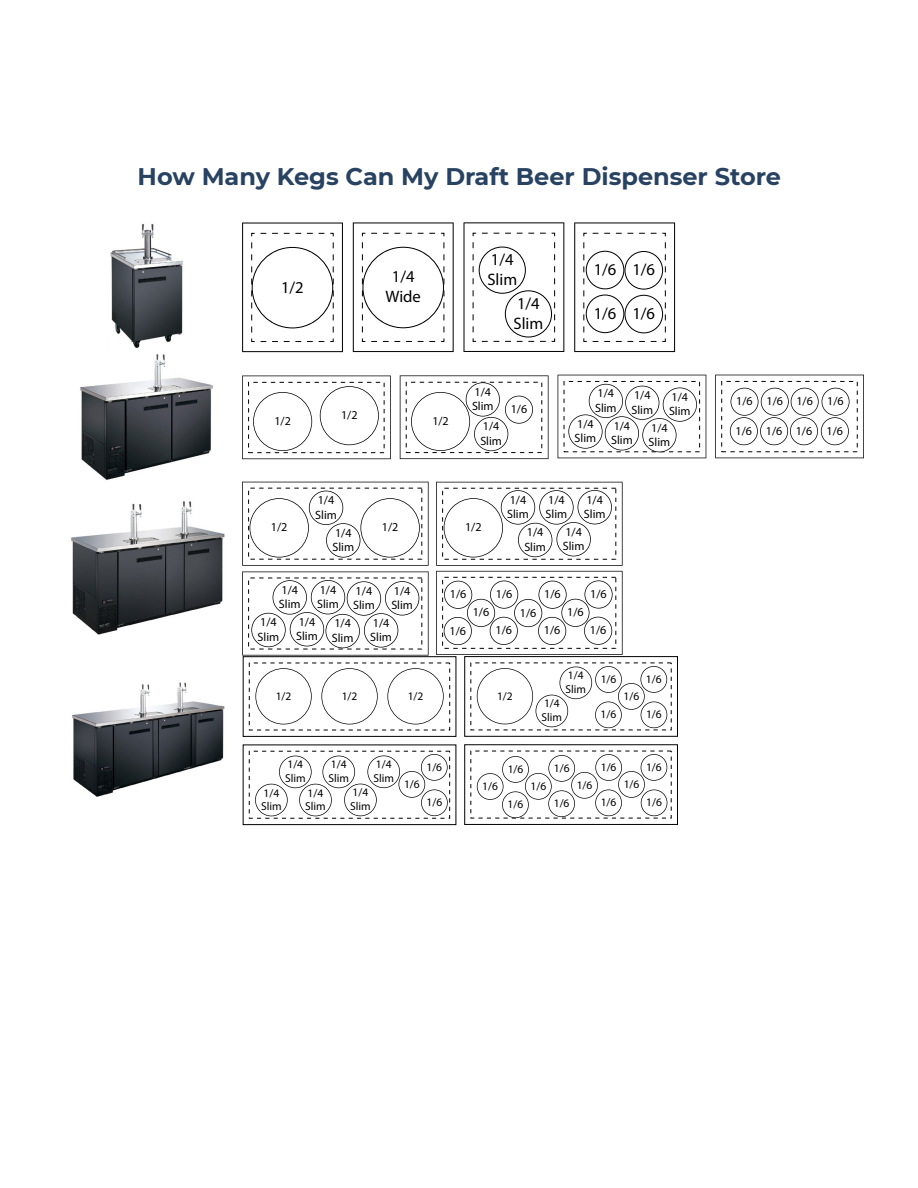
<style>
.page{position:relative;width:918px;height:1188px;background:#fff}
.page>*{position:absolute;margin:0;border:0;box-sizing:border-box;transform-origin:0 0}
.t1{font:700 24px "Montserrat";color:#284262}
.t2{font:16.65px/20px "Myriad Pro";color:#000}
.t3{font:12.15px/14.5px "Myriad Pro";color:#000}
.t4{font:12px/14.4px "Myriad Pro";color:#000}
.t5{font:11.4px/13.8px "Myriad Pro";color:#000}
</style>
<div class="page">
<svg style="left:242px;top:223px;width:101px;height:129px"></svg>
<svg style="left:353px;top:222px;width:101px;height:130px"></svg>
<svg style="left:464px;top:222px;width:100px;height:130px"></svg>
<svg style="left:574px;top:222px;width:101px;height:130px"></svg>
<svg style="left:242px;top:482px;width:187px;height:84px"></svg>
<svg style="left:242px;top:572px;width:187px;height:84px"></svg>
<svg style="left:436px;top:482px;width:187px;height:173px"></svg>
<div style="left:243px;top:656px;width:213px;height:81px;border:1px solid #000"></div>
<svg style="left:255px;top:668px;width:57px;height:56px"></svg>
<svg style="left:321px;top:668px;width:57px;height:56px"></svg>
<svg style="left:387px;top:668px;width:57px;height:56px"></svg>
<div style="left:464px;top:656px;width:214px;height:81px;border:1px solid #000"></div>
<svg style="left:477px;top:666px;width:190px;height:62px"></svg>
<div style="left:243px;top:745px;width:213px;height:80px;border:1px solid #000"></div>
<svg style="left:255px;top:754px;width:193px;height:62px"></svg>
<div style="left:464px;top:744px;width:214px;height:81px;border:1px solid #000"></div>
<svg style="left:477px;top:754px;width:190px;height:64px"></svg>
<img style="left:110px;top:224px;width:73px;height:124px">
<img style="left:80px;top:354px;width:133px;height:126px">
<img style="left:71px;top:501px;width:154px;height:134px">
<img style="left:72px;top:682px;width:153px;height:115px">
<svg style="left:242px;top:376px;width:149px;height:83px"></svg>
<svg style="left:400px;top:375px;width:149px;height:84px"></svg>
<svg style="left:558px;top:375px;width:148px;height:83px"></svg>
<svg style="left:715px;top:375px;width:149px;height:83px"></svg>
<h1 class="t1" style="left:138px;top:159px;width:645px">How Many Kegs Can My Draft Beer Dispenser Store</h1>
<h2 class="t2" style="left:281px;top:277px;width:24px">1/2</h2>
<h2 class="t2" style="left:386px;top:267px;width:37px;text-align:center">1/4<br>Wide</h2>
<h2 class="t2" style="left:487px;top:249px;width:31px">1/4<br>Slim</h2>
<h2 class="t2" style="left:514px;top:293px;width:31px">1/4<br>Slim</h2>
<h2 class="t2" style="left:594px;top:259px;width:24px">1/6</h2>
<h2 class="t2" style="left:594px;top:303px;width:24px">1/6</h2>
<h2 class="t2" style="left:632px;top:259px;width:24px">1/6</h2>
<h2 class="t2" style="left:632px;top:303px;width:24px">1/6</h2>
<p class="t4" style="left:274px;top:414px;width:18px">1/2</p>
<p class="t4" style="left:341px;top:408px;width:18px">1/2</p>
<p class="t4" style="left:432px;top:414px;width:18px">1/2</p>
<p class="t4" style="left:472px;top:384px;width:23px">1/4<br>Slim</p>
<p class="t4" style="left:480px;top:419px;width:23px">1/4<br>Slim</p>
<p class="t4" style="left:511px;top:402px;width:18px">1/6</p>
<p class="t4" style="left:595px;top:386px;width:23px">1/4<br>Slim</p>
<p class="t4" style="left:611px;top:418px;width:23px">1/4<br>Slim</p>
<p class="t4" style="left:632px;top:388px;width:23px">1/4<br>Slim</p>
<p class="t4" style="left:649px;top:420px;width:23px">1/4<br>Slim</p>
<p class="t4" style="left:669px;top:390px;width:23px">1/4<br>Slim</p>
<p class="t4" style="left:575px;top:416px;width:23px">1/4<br>Slim</p>
<p class="t3" style="left:315px;top:493px;width:23px">1/4<br>Slim</p>
<p class="t3" style="left:507px;top:492px;width:23px">1/4<br>Slim</p>
<p class="t3" style="left:546px;top:492px;width:23px">1/4<br>Slim</p>
<p class="t3" style="left:584px;top:492px;width:23px">1/4<br>Slim</p>
<p class="t3" style="left:271px;top:520px;width:18px">1/2</p>
<p class="t3" style="left:382px;top:520px;width:18px">1/2</p>
<p class="t3" style="left:332px;top:525px;width:23px">1/4<br>Slim</p>
<p class="t3" style="left:465px;top:520px;width:18px">1/2</p>
<p class="t3" style="left:524px;top:525px;width:23px">1/4<br>Slim</p>
<p class="t3" style="left:563px;top:524px;width:23px">1/4<br>Slim</p>
<p class="t3" style="left:279px;top:582px;width:23px">1/4<br>Slim</p>
<p class="t3" style="left:317px;top:582px;width:23px">1/4<br>Slim</p>
<p class="t3" style="left:332px;top:616px;width:23px">1/4<br>Slim</p>
<p class="t3" style="left:370px;top:615px;width:23px">1/4<br>Slim</p>
<p class="t3" style="left:353px;top:583px;width:23px">1/4<br>Slim</p>
<p class="t3" style="left:391px;top:583px;width:23px">1/4<br>Slim</p>
<p class="t3" style="left:590px;top:587px;width:18px">1/6</p>
<p class="t3" style="left:590px;top:623px;width:18px">1/6</p>
<p class="t3" style="left:496px;top:587px;width:18px">1/6</p>
<p class="t3" style="left:495px;top:623px;width:18px">1/6</p>
<p class="t3" style="left:544px;top:587px;width:18px">1/6</p>
<p class="t3" style="left:544px;top:623px;width:18px">1/6</p>
<p class="t3" style="left:450px;top:587px;width:18px">1/6</p>
<p class="t3" style="left:450px;top:623px;width:18px">1/6</p>
<p class="t3" style="left:567px;top:605px;width:18px">1/6</p>
<p class="t3" style="left:473px;top:605px;width:18px">1/6</p>
<p class="t3" style="left:520px;top:605px;width:18px">1/6</p>
<p class="t3" style="left:258px;top:615px;width:23px">1/4<br>Slim</p>
<p class="t3" style="left:296px;top:614px;width:23px">1/4<br>Slim</p>
<p class="t5" style="left:276px;top:689px;width:17px">1/2</p>
<p class="t5" style="left:342px;top:689px;width:17px">1/2</p>
<p class="t5" style="left:408px;top:689px;width:17px">1/2</p>
<p class="t5" style="left:497px;top:689px;width:17px">1/2</p>
<p class="t5" style="left:566px;top:668px;width:22px">1/4<br>Slim</p>
<p class="t5" style="left:601px;top:672px;width:17px">1/6</p>
<p class="t5" style="left:646px;top:672px;width:17px">1/6</p>
<p class="t5" style="left:601px;top:707px;width:17px">1/6</p>
<p class="t5" style="left:646px;top:707px;width:17px">1/6</p>
<p class="t5" style="left:624px;top:689px;width:17px">1/6</p>
<p class="t5" style="left:542px;top:697px;width:22px">1/4<br>Slim</p>
<p class="t5" style="left:373px;top:757px;width:22px">1/4<br>Slim</p>
<p class="t5" style="left:426px;top:760px;width:17px">1/6</p>
<p class="t5" style="left:427px;top:795px;width:17px">1/6</p>
<p class="t5" style="left:285px;top:757px;width:22px">1/4<br>Slim</p>
<p class="t5" style="left:328px;top:757px;width:22px">1/4<br>Slim</p>
<p class="t5" style="left:404px;top:777px;width:17px">1/6</p>
<p class="t5" style="left:350px;top:786px;width:22px">1/4<br>Slim</p>
<p class="t5" style="left:261px;top:786px;width:22px">1/4<br>Slim</p>
<p class="t5" style="left:305px;top:786px;width:22px">1/4<br>Slim</p>
<p class="t5" style="left:508px;top:762px;width:17px">1/6</p>
<p class="t5" style="left:508px;top:797px;width:17px">1/6</p>
<p class="t5" style="left:482px;top:779px;width:17px">1/6</p>
<p class="t5" style="left:531px;top:779px;width:17px">1/6</p>
<p class="t5" style="left:554px;top:761px;width:17px">1/6</p>
<p class="t5" style="left:554px;top:796px;width:17px">1/6</p>
<p class="t5" style="left:577px;top:778px;width:17px">1/6</p>
<p class="t5" style="left:601px;top:760px;width:17px">1/6</p>
<p class="t5" style="left:646px;top:760px;width:17px">1/6</p>
<p class="t5" style="left:601px;top:795px;width:17px">1/6</p>
<p class="t5" style="left:646px;top:795px;width:17px">1/6</p>
<p class="t5" style="left:624px;top:777px;width:17px">1/6</p>
<p class="t4" style="left:736px;top:394px;width:109px">1/6 1/6 1/6 1/6</p>
<p class="t4" style="left:736px;top:423px;width:109px">1/6 1/6 1/6 1/6</p>
</div>
